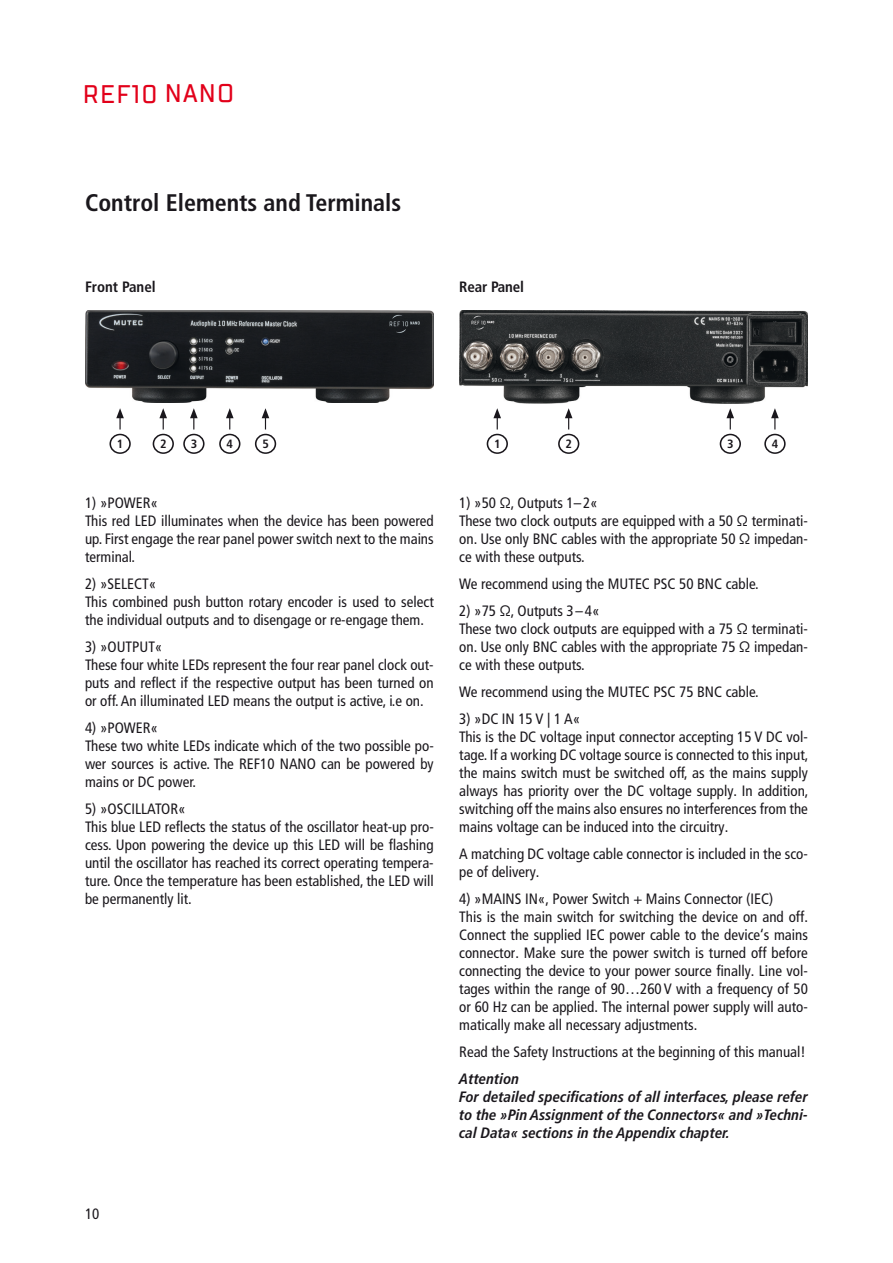
<style>
.page{position:relative;width:893px;height:1263px;background:#fff}
.page>*{position:absolute;margin:0;border:0;box-sizing:border-box;transform-origin:0 0}
.t1{font:500 25.5px "TT Lakes Condensed";letter-spacing:.05em;color:#e2001a}
.t2{font:700 condensed 24px "Frutiger LT Pro";color:#1a171c}
.t3{font:condensed 15px/18px "Frutiger LT Pro";color:#1a171c}
.t4{font:italic 700 condensed 15px/18px "Frutiger LT Pro";color:#1a171c}
.t5{font:700 condensed 15px "Frutiger LT Pro";letter-spacing:-.01em;color:#1a171c}
.t6{font:700 condensed 12px "Frutiger LT Pro";color:#1a171c;scale:1.04 1}
</style>
<div class="page">
<img style="left:85px;top:310px;width:349px;height:93px">
<img style="left:459px;top:310px;width:349px;height:93px">
<svg style="left:565px;top:408px;width:7px;height:21px"></svg>
<div style="left:558px;top:434px;width:21px;height:20px;border:2px solid #1a171c;border-radius:50%"></div>
<svg style="left:726px;top:408px;width:8px;height:21px"></svg>
<div style="left:720px;top:434px;width:21px;height:20px;border:2px solid #1a171c;border-radius:50%"></div>
<svg style="left:771px;top:408px;width:8px;height:21px"></svg>
<div style="left:764px;top:434px;width:22px;height:20px;border:2px solid #1a171c;border-radius:50%"></div>
<svg style="left:493px;top:408px;width:8px;height:21px"></svg>
<div style="left:487px;top:434px;width:21px;height:20px;border:2px solid #1a171c;border-radius:50%"></div>
<svg style="left:159px;top:408px;width:8px;height:21px"></svg>
<div style="left:153px;top:434px;width:21px;height:20px;border:2px solid #1a171c;border-radius:50%"></div>
<svg style="left:116px;top:408px;width:8px;height:21px"></svg>
<div style="left:110px;top:434px;width:21px;height:20px;border:2px solid #1a171c;border-radius:50%"></div>
<svg style="left:190px;top:408px;width:8px;height:21px"></svg>
<div style="left:183px;top:434px;width:22px;height:20px;border:2px solid #1a171c;border-radius:50%"></div>
<svg style="left:226px;top:408px;width:8px;height:21px"></svg>
<div style="left:219px;top:434px;width:21px;height:20px;border:2px solid #1a171c;border-radius:50%"></div>
<svg style="left:262px;top:408px;width:7px;height:21px"></svg>
<div style="left:255px;top:434px;width:21px;height:20px;border:2px solid #1a171c;border-radius:50%"></div>
<h1 class="t1" style="left:83px;top:78px;width:153px">REF10 NANO</h1>
<h2 class="t2" style="left:85px;top:188px;width:318px">Control Elements and Terminals</h2>
<p class="t5" style="left:85px;top:278px;width:72px">Front Panel</p>
<p class="t5" style="left:459px;top:278px;width:66px">Rear Panel</p>
<p class="t6" style="left:117px;top:437px;width:8px">1</p>
<p class="t6" style="left:160px;top:437px;width:8px">2</p>
<p class="t6" style="left:191px;top:437px;width:8px">3</p>
<p class="t6" style="left:227px;top:437px;width:8px">4</p>
<p class="t6" style="left:262px;top:437px;width:8px">5</p>
<p class="t6" style="left:494px;top:437px;width:8px">1</p>
<p class="t6" style="left:566px;top:437px;width:8px">2</p>
<p class="t6" style="left:727px;top:437px;width:8px">3</p>
<p class="t6" style="left:772px;top:437px;width:8px">4</p>
<p class="t3" style="left:85px;top:494px;width:350px">1) »POWER«<br>This red LED illuminates when the device has been powered up. First engage the rear panel power switch next to the mains terminal.</p>
<p class="t3" style="left:85px;top:575px;width:350px">2) »SELECT«<br>This combined push button rotary encoder is used to select the individual outputs and to disengage or re-engage them.</p>
<p class="t3" style="left:85px;top:638px;width:350px">3) »OUTPUT«<br>These four white LEDs represent the four rear panel clock out&shy;puts and reflect if the respective output has been turned on or off. An illuminated LED means the output is active, i.e on.</p>
<p class="t3" style="left:85px;top:719px;width:350px">4) »POWER«<br>These two white LEDs indicate which of the two possible po&shy;wer sources is active. The REF10 NANO can be powered by mains or DC power.</p>
<p class="t3" style="left:85px;top:800px;width:350px">5) »OSCILLATOR«<br>This blue LED reflects the status of the oscillator heat-up pro&shy;cess. Upon powering the device up this LED will be flashing until the oscillator has reached its correct operating tempera&shy;ture. Once the temperature has been established, the LED will be permanently lit.</p>
<p class="t3" style="left:459px;top:494px;width:350px">1) »50 Ω, Outputs 1– 2«<br>These two clock outputs are equipped with a 50 Ω terminati&shy;on. Use only BNC cables with the appropriate 50 Ω impedan&shy;ce with these outputs.</p>
<p class="t3" style="left:459px;top:575px;width:299px">We recommend using the MUTEC PSC 50 BNC cable.</p>
<p class="t3" style="left:459px;top:602px;width:350px">2) »75 Ω, Outputs 3 – 4«<br>These two clock outputs are equipped with a 75 Ω terminati&shy;on. Use only BNC cables with the appropriate 75 Ω impedan&shy;ce with these outputs.</p>
<p class="t3" style="left:459px;top:683px;width:299px">We recommend using the MUTEC PSC 75 BNC cable.</p>
<p class="t3" style="left:459px;top:710px;width:351px">3) »DC IN 15 V | 1 A«<br>This is the DC voltage input connector accepting 15 V DC vol&shy;tage. If a working DC voltage source is connected to this input, the mains switch must be switched off, as the mains supply always has priority over the DC voltage supply. In addition, switching off the mains also ensures no interferences from the mains voltage can be induced into the circuitry.</p>
<p class="t3" style="left:459px;top:845px;width:350px">A matching DC voltage cable connector is included in the sco&shy;pe of delivery.</p>
<p class="t3" style="left:459px;top:890px;width:350px">4) »MAINS IN«, Power Switch + Mains Connector (IEC)<br>This is the main switch for switching the device on and off.<br>Connect the supplied IEC power cable to the device‘s mains connector. Make sure the power switch is turned off before connecting the device to your power source finally. Line vol&shy;tages within the range of 90…260V with a frequency of 50 or 60 Hz can be applied. The internal power supply will auto&shy;matically make all necessary adjustments.</p>
<p class="t3" style="left:459px;top:1043px;width:348px">Read the Safety Instructions at the beginning of this manual!</p>
<p class="t4" style="left:459px;top:1070px;width:350px">Attention<br>For detailed specifications of all interfaces, please refer to the »Pin Assignment of the Connectors« and »Techni&shy;cal Data« sections in the Appendix chapter.</p>
<p class="t3" style="left:85px;top:1205px;width:16px">10</p>
</div>
